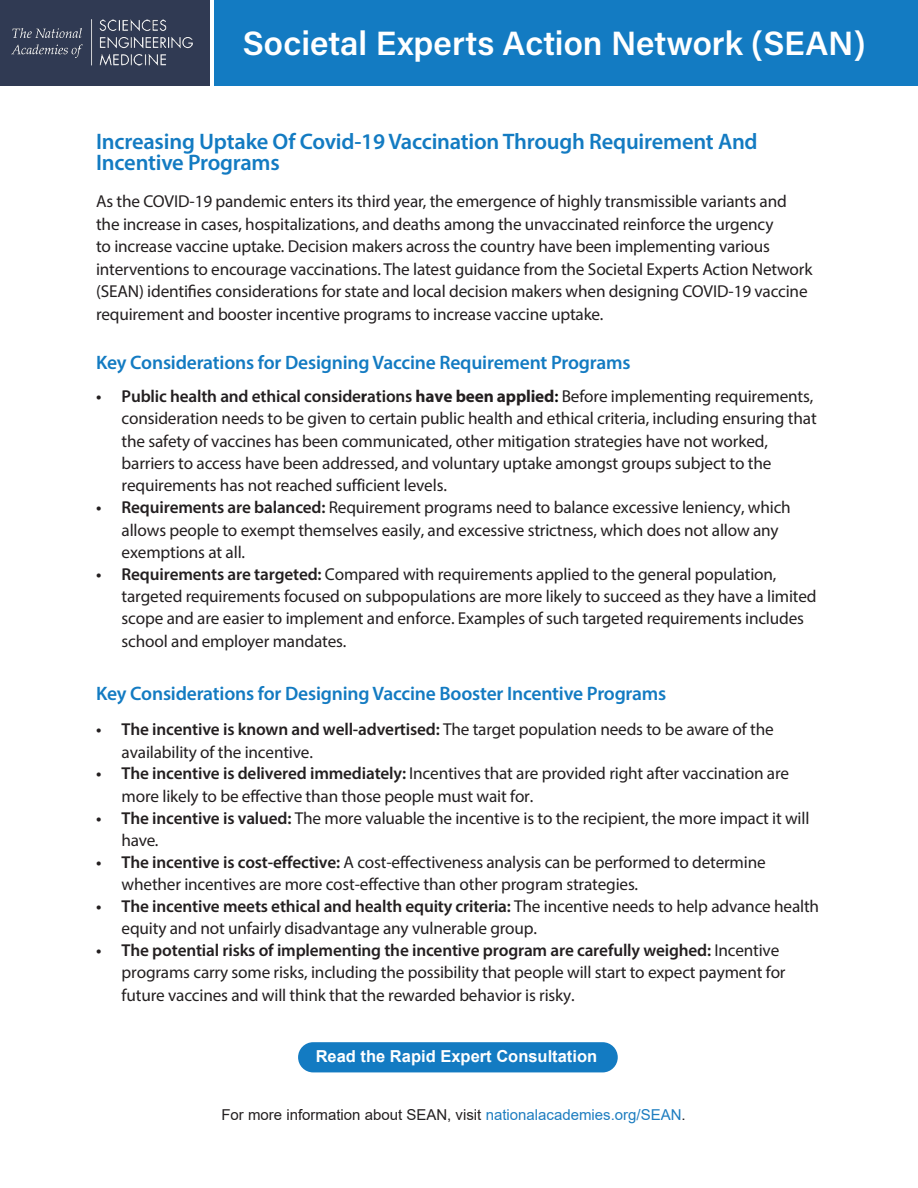
<style>
.page{position:relative;width:918px;height:1188px;background:#fff}
.page>*{position:absolute;margin:0;border:0;box-sizing:border-box;transform-origin:0 0}
.t1{font:33.75px "Acumin Variable Concept";color:#fff}
.t2{font:600 22.5px/21px "Myriad Pro";letter-spacing:-.01em;color:#137bc2}
.Header_2{font:600 19.5px "Myriad Pro";letter-spacing:-.01em;color:#137bc2}
.Basic1{font:17.25px/22.5px "Myriad Pro";letter-spacing:-.01em;color:#231f20}
.t3{font:700 16.5px "Arial";color:#fff}
.t4{font:15px "Arial";color:#231f20}
.s1{font-weight:600}
.s2{font-weight:700}
.s3{font-weight:600;color:#000}
.s4{color:#1d7dc0}
</style>
<div class="page">
<div style="left:0;top:0;width:210px;height:85px;background:#303a53"></div>
<img style="left:11px;top:19px;width:182px;height:47px">
<div style="left:215px;top:0;width:703px;height:85px;background:#137bc2"></div>
<div style="left:298px;top:1042px;width:320px;height:30px;background:#137bc2;border-radius:15px"></div>
<p class="t1" style="left:243px;top:20px;width:625px">Societal Experts Action Network (SEAN)</p>
<p class="t2" style="left:96px;top:130px;width:663px">Increasing Uptake Of Covid-19 Vaccination Through Requirement And<br>Incentive Programs</p>
<p class="Basic1" style="left:96px;top:190px;width:718px">As the COVID-19 pandemic enters its third year, the emergence of highly transmissible variants and the increase in cases, hospitalizations, and deaths among the unvaccinated reinforce the urgency<br>to increase vaccine uptake. Decision makers across the country have been implementing various interventions to encourage vaccinations. The latest guidance from the Societal Experts Action Network (SEAN) identifies considerations for state and local decision makers when designing COVID-19 vaccine requirement and booster incentive programs to increase vaccine uptake.</p>
<p class="Header_2" style="left:96px;top:350px;width:536px">Key Considerations for Designing Vaccine Requirement Programs</p>
<p class="Basic1" style="left:122px;top:385px;width:697px;text-indent:-25px"><span class="s1">• Public health and ethical conside</span><span class="s2">r</span><span class="s1">ations</span> <span class="s2">have been applied</span><span class="s3">:</span> Before implementing requirements, consideration needs to be given to certain public health and ethical criteria, including ensuring that the safety of vaccines has been communicated, other mitigation strategies have not worked, barriers to access have been addressed, and voluntary uptake amongst groups subject to the requirements has not reached sufficient levels.</p>
<p class="Basic1" style="left:122px;top:496px;width:671px;text-indent:-25px"><span class="s1">• Requirements are balanced:</span> Requirement programs need to balance excessive leniency, which allows people to exempt themselves easily, and excessive strictness, which does not allow any exemptions at all.</p>
<p class="Basic1" style="left:122px;top:563px;width:697px;text-indent:-25px"><span class="s1">• Requirements are targeted:</span> Compared with requirements applied to the general population, targeted requirements focused on subpopulations are more likely to succeed as they have a limited scope and are easier to implement and enforce. Examples of such targeted requirements includes school and employer mandates.</p>
<p class="Header_2" style="left:96px;top:681px;width:572px">Key Considerations for Designing Vaccine Booster Incentive Programs</p>
<p class="Basic1" style="left:122px;top:718px;width:654px;text-indent:-26px"><span class="s1">• The incentive is known and well-advertised:</span> The target population needs to be aware of the availability of the incentive.</p>
<p class="Basic1" style="left:122px;top:762px;width:669px;text-indent:-25px"><span class="s1">• The incentive is delivered immediately:</span> Incentives that are provided right after vaccination are more likely to be effective than those people must wait for.</p>
<p class="Basic1" style="left:122px;top:806px;width:689px;text-indent:-26px"><span class="s1">• The incentive is valued:</span> The more valuable the incentive is to the recipient, the more impact it will have.</p>
<p class="Basic1" style="left:122px;top:850px;width:646px;text-indent:-26px"><span class="s1">• The incentive is cost-effective:</span> A cost-effectiveness analysis can be performed to determine whether incentives are more cost-effective than other program strategies.</p>
<p class="Basic1" style="left:122px;top:895px;width:699px;text-indent:-26px"><span class="s1">• The incentive meets ethical and health equity criteria:</span> The incentive needs to help advance health equity and not unfairly disadvantage any vulnerable group.</p>
<p class="Basic1" style="left:122px;top:939px;width:666px;text-indent:-25px"><span class="s1">• The potential risks of implementing the incentive program are carefully weighed:</span> Incentive programs carry some risks, including the possibility that people will start to expect payment for future vaccines and will think that the rewarded behavior is risky.</p>
<p class="t3" style="left:316px;top:1044px;width:283px">Read the Rapid Expert Consultation</p>
<p class="t4" style="left:221px;top:1104px;width:466px">For more information about SEAN, visit <span class="s4">nationalacademies.org/SEAN</span>.</p>
</div>
